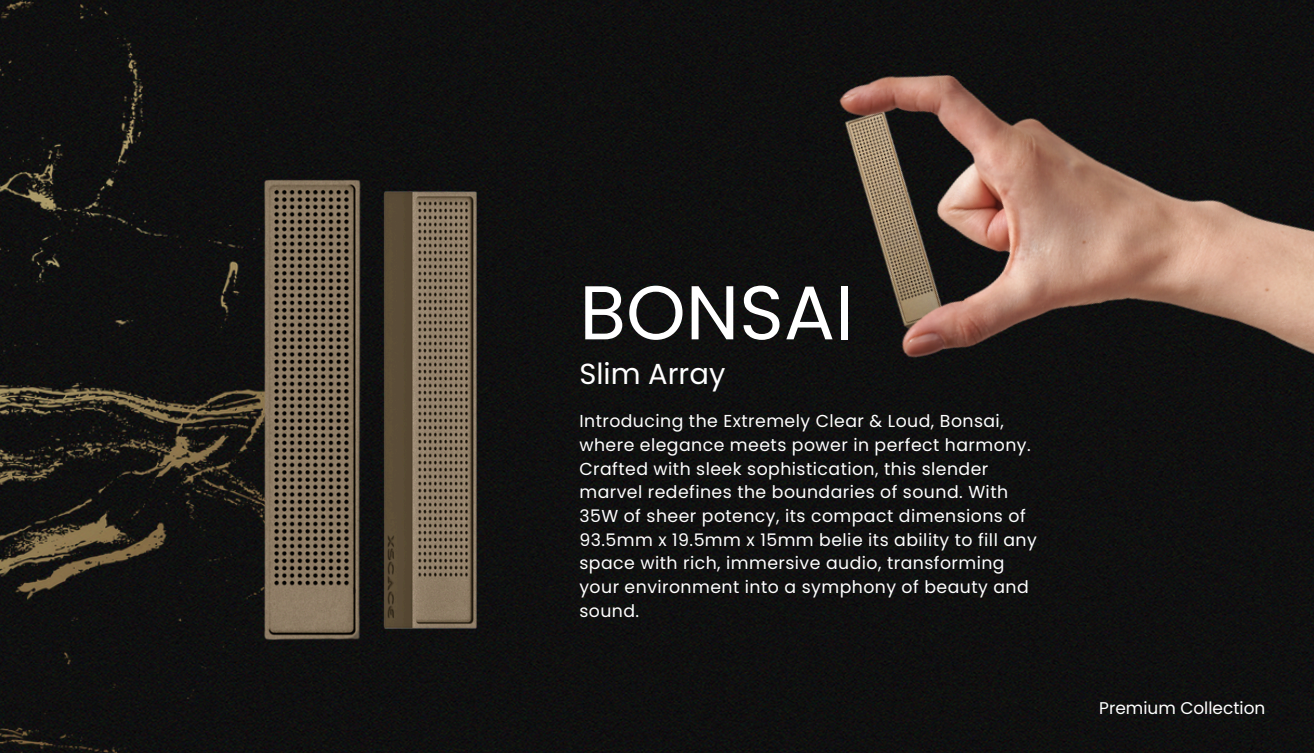
<style>
.page{position:relative;width:1314px;height:753px;background:#fff}
.page>*{position:absolute;margin:0;border:0;box-sizing:border-box;transform-origin:0 0}
.t1{font:75.95px "Poppins";color:#fff}
.t2{font:29.05px "Poppins";color:#fff}
.t3{font:17.32px/23.6px "Poppins";letter-spacing:.025em;color:#fff}
.t4{font:16.97px "Poppins";color:#fff}
</style>
<div class="page">
<img style="left:270px;top:0;width:1044px;height:752px">
<img style="left:0;top:0;width:270px;height:752px">
<img style="left:196px;top:162px;width:359px;height:492px">
<img style="left:734px;top:0;width:580px;height:554px">
<p class="t1" style="left:579px;top:259px;width:276px">BONSAI</p>
<p class="t2" style="left:579px;top:353px;width:147px">Slim Array</p>
<p class="t3" style="left:579px;top:409px;width:459px">Introducing the Extremely Clear &amp; Loud, Bonsai, where elegance meets power in perfect harmony.<br>Crafted with sleek sophistication, this slender marvel redefines the boundaries of sound. With 35W of sheer potency, its compact dimensions of 93.5mm x 19.5mm x 15mm belie its ability to fill any space with rich, immersive audio, transforming your environment into a symphony of beauty and sound.</p>
<h1 class="t4" style="left:1099px;top:696px;width:168px">Premium Collection</h1>
</div>
